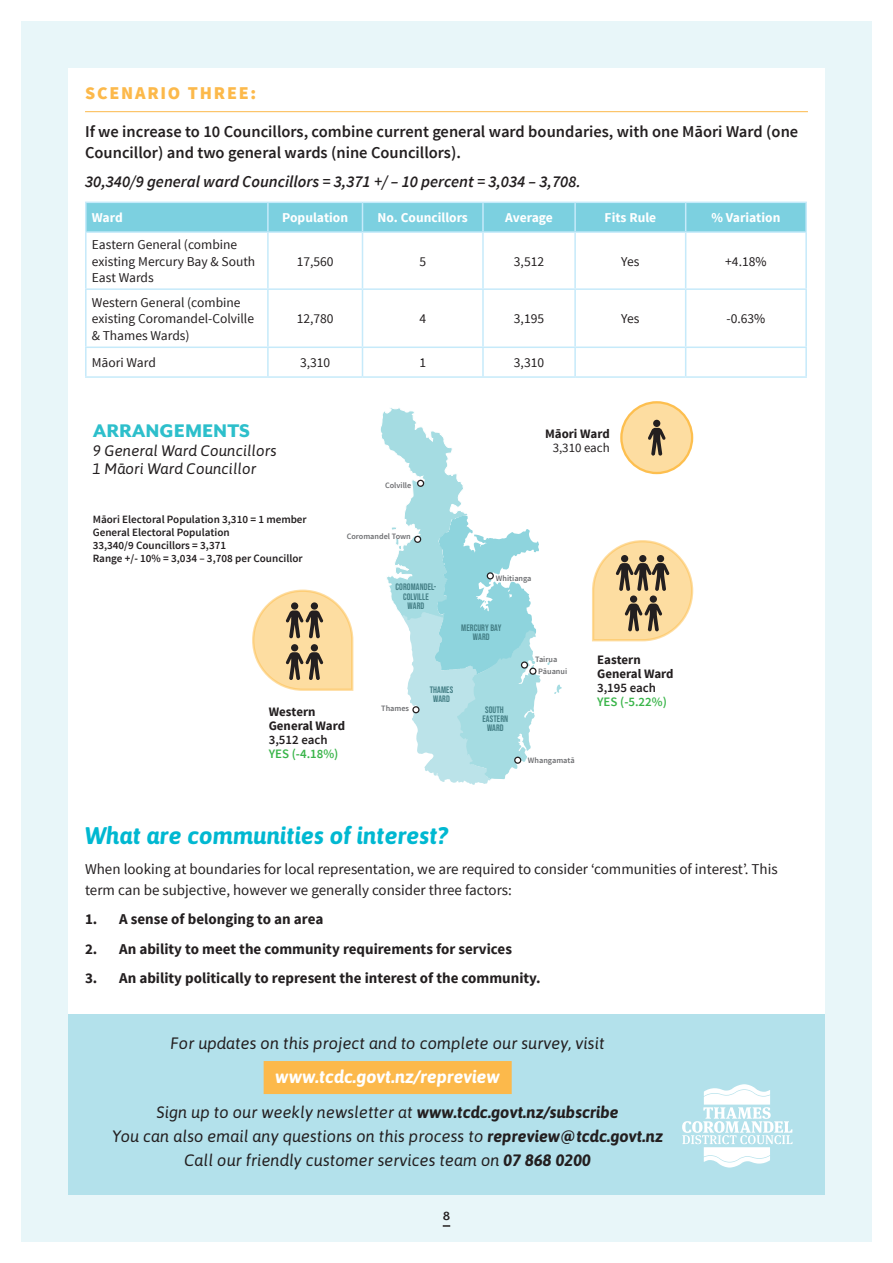
<style>
.page{position:relative;width:893px;height:1263px;background:#fff}
.page>*{position:absolute;margin:0;border:0;box-sizing:border-box;transform-origin:0 0}
.t1{font:italic 700 24px "Asap";color:#00b8d1}
.t2{font:800 21px "Mr Eaves Mod OT";color:#2dbfcb}
.t3{font:italic 700 18px "Asap";color:#fff}
.t4{font:900 18px "Source Sans Pro";letter-spacing:.1em;color:#fcb94b}
.t5{font:italic 16.5px/24px "Asap";color:#231f20;text-align:center}
.t6{font:600 16.5px/21px "Source Sans Pro";color:#231f20}
.t7{font:italic 600 16.5px "Source Sans Pro";color:#231f20}
.t8{font:italic 15.15px/18.8px "Asap";color:#231f20}
.t9{font:15px/21px "Source Sans Pro";color:#231f20}
.t10{font:700 15px "Source Sans Pro";color:#231f20}
.t11{font:13.5px/16.2px "Source Sans Pro";color:#231f20}
.t12{font:700 13.5px "Source Sans Pro";color:#fff}
.t13{font:700 13.5px "Mr Eaves Mod OT";color:#231f20}
.t14{font:700 12.9px/14.1px "Source Sans Pro";color:#231f20}
.t15{font:600 12.9px "Source Sans Pro";color:#3ab54a}
.t16{font:600 12.9px "Source Sans Pro";color:#231f20}
.t17{font:12.9px "Source Sans Pro";color:#231f20}
.t18{font:600 11.1px/12.9px "Source Sans Pro";color:#231f20}
.t19{font:9.3px/9.3px "Bebas Neue";letter-spacing:.01em;color:#437e85;text-align:center}
.t20{font:600 8.25px "Source Sans Pro";color:#6c6d70}
.s1{font-weight:700}
</style>
<div class="page">
<div style="left:21px;top:21px;width:851px;height:1221px;background:#e8f6f9"></div>
<svg style="left:443px;top:1225px;width:7px;height:2px"></svg>
<div style="left:68px;top:68px;width:757px;height:1127px;background:#fff"></div>
<hr style="left:85px;top:111px;width:723px;height:1px;background:#fcb94b">
<hr style="left:85px;top:202px;width:183px;height:1px;background:#c6eafa">
<hr style="left:85px;top:203px;width:2px;height:28px;background:#c6eafa">
<hr style="left:686px;top:202px;width:121px;height:1px;background:#c6eafa">
<div style="left:86px;top:202px;width:719px;height:29px;background:#7cd0e0"></div>
<hr style="left:805px;top:203px;width:2px;height:28px;background:#c6eafa">
<hr style="left:85px;top:231px;width:183px;height:2px;background:#c6eafa">
<hr style="left:85px;top:233px;width:2px;height:55px;background:#c6eafa">
<hr style="left:268px;top:231px;width:94px;height:2px;background:#c6eafa">
<hr style="left:267px;top:233px;width:2px;height:55px;background:#c6eafa">
<hr style="left:362px;top:231px;width:121px;height:2px;background:#c6eafa">
<hr style="left:362px;top:233px;width:1px;height:55px;background:#c6eafa">
<hr style="left:483px;top:231px;width:92px;height:2px;background:#c6eafa">
<hr style="left:482px;top:233px;width:2px;height:55px;background:#c6eafa">
<hr style="left:575px;top:231px;width:111px;height:2px;background:#c6eafa">
<hr style="left:574px;top:233px;width:2px;height:55px;background:#c6eafa">
<hr style="left:686px;top:231px;width:121px;height:2px;background:#c6eafa">
<hr style="left:685px;top:233px;width:1px;height:55px;background:#c6eafa">
<hr style="left:805px;top:233px;width:2px;height:55px;background:#c6eafa">
<hr style="left:85px;top:288px;width:183px;height:2px;background:#c6eafa">
<hr style="left:85px;top:290px;width:2px;height:56px;background:#c6eafa">
<hr style="left:268px;top:288px;width:94px;height:2px;background:#c6eafa">
<hr style="left:267px;top:290px;width:2px;height:56px;background:#c6eafa">
<hr style="left:362px;top:288px;width:121px;height:2px;background:#c6eafa">
<hr style="left:362px;top:290px;width:1px;height:56px;background:#c6eafa">
<hr style="left:483px;top:288px;width:92px;height:2px;background:#c6eafa">
<hr style="left:482px;top:290px;width:2px;height:56px;background:#c6eafa">
<hr style="left:575px;top:288px;width:111px;height:2px;background:#c6eafa">
<hr style="left:574px;top:290px;width:2px;height:56px;background:#c6eafa">
<hr style="left:686px;top:288px;width:121px;height:2px;background:#c6eafa">
<hr style="left:685px;top:290px;width:1px;height:56px;background:#c6eafa">
<hr style="left:805px;top:290px;width:2px;height:56px;background:#c6eafa">
<hr style="left:85px;top:346px;width:183px;height:2px;background:#c6eafa">
<hr style="left:85px;top:348px;width:2px;height:28px;background:#c6eafa">
<hr style="left:268px;top:346px;width:94px;height:2px;background:#c6eafa">
<hr style="left:267px;top:348px;width:2px;height:28px;background:#c6eafa">
<hr style="left:362px;top:346px;width:121px;height:2px;background:#c6eafa">
<svg style="left:362px;top:348px;width:1px;height:28px"></svg>
<hr style="left:483px;top:346px;width:92px;height:2px;background:#c6eafa">
<hr style="left:482px;top:348px;width:2px;height:28px;background:#c6eafa">
<hr style="left:575px;top:346px;width:111px;height:2px;background:#c6eafa">
<hr style="left:574px;top:348px;width:2px;height:28px;background:#c6eafa">
<hr style="left:686px;top:346px;width:121px;height:2px;background:#c6eafa">
<svg style="left:685px;top:348px;width:1px;height:28px"></svg>
<hr style="left:805px;top:348px;width:2px;height:28px;background:#c6eafa">
<hr style="left:85px;top:376px;width:183px;height:2px;background:#c6eafa">
<hr style="left:268px;top:376px;width:94px;height:2px;background:#c6eafa">
<hr style="left:362px;top:376px;width:121px;height:2px;background:#c6eafa">
<hr style="left:483px;top:376px;width:92px;height:2px;background:#c6eafa">
<hr style="left:575px;top:376px;width:111px;height:2px;background:#c6eafa">
<hr style="left:686px;top:376px;width:121px;height:2px;background:#c6eafa">
<svg style="left:554px;top:684px;width:8px;height:10px"></svg>
<svg style="left:380px;top:408px;width:161px;height:377px"></svg>
<div style="left:412px;top:706px;width:8px;height:7px;border:1px solid #231f20;border-radius:50%"></div>
<svg style="left:621px;top:402px;width:71px;height:71px;background:#fcda9b"></svg>
<div style="left:620px;top:401px;width:73px;height:73px;border:2px solid #fdbf4f;border-radius:50%"></div>
<svg style="left:648px;top:428px;width:18px;height:28px"></svg>
<div style="left:653px;top:420px;width:7px;height:7px;background:#231f20;border-radius:50%"></div>
<svg style="left:252px;top:589px;width:101px;height:102px"></svg>
<div style="left:291px;top:644px;width:7px;height:7px;background:#231f20;border-radius:50%"></div>
<div style="left:311px;top:644px;width:7px;height:7px;background:#231f20;border-radius:50%"></div>
<svg style="left:592px;top:540px;width:101px;height:101px"></svg>
<div style="left:621px;top:555px;width:7px;height:7px;background:#231f20;border-radius:50%"></div>
<div style="left:68px;top:1014px;width:757px;height:181px;background:#b3e1eb"></div>
<div style="left:264px;top:1061px;width:248px;height:33px;background:#fcb94b"></div>
<svg style="left:682px;top:1084px;width:111px;height:83px"></svg>
<p class="t4" style="left:85px;top:81px;width:173px">SCENARIO THREE:</p>
<p class="t6" style="left:85px;top:121px;width:715px">If we increase to 10 Councillors, combine current general ward boundaries, with one Māori Ward (one<br>Councillor) and two general wards (nine Councillors).</p>
<p class="t7" style="left:85px;top:171px;width:497px">30,340/9 general ward Councillors = 3,371 +/ – 10 percent = 3,034 – 3,708.</p>
<p class="t12" style="left:92px;top:209px;width:32px">Ward</p>
<p class="t12" style="left:282px;top:209px;width:67px">Population</p>
<p class="t12" style="left:378px;top:209px;width:92px">No. Councillors</p>
<p class="t12" style="left:505px;top:209px;width:49px">Average</p>
<p class="t12" style="left:605px;top:209px;width:53px">Fits Rule</p>
<p class="t12" style="left:711px;top:209px;width:71px">% Variation</p>
<p class="t11" style="left:92px;top:237px;width:165px">Eastern General (combine existing Mercury Bay &amp; South<br>East Wards</p>
<p class="t11" style="left:297px;top:253px;width:38px">17,560</p>
<p class="t11" style="left:419px;top:253px;width:8px">5</p>
<p class="t11" style="left:514px;top:253px;width:32px">3,512</p>
<p class="t11" style="left:621px;top:253px;width:20px">Yes</p>
<p class="t11" style="left:725px;top:253px;width:43px">+4.18%</p>
<p class="t11" style="left:92px;top:295px;width:164px">Western General (combine existing Coromandel-Colville &amp; Thames Wards)</p>
<p class="t11" style="left:297px;top:311px;width:38px">12,780</p>
<p class="t11" style="left:419px;top:311px;width:8px">4</p>
<p class="t11" style="left:514px;top:311px;width:32px">3,195</p>
<p class="t11" style="left:621px;top:311px;width:20px">Yes</p>
<p class="t11" style="left:726px;top:311px;width:40px">-0.63%</p>
<p class="t11" style="left:92px;top:355px;width:66px">Māori Ward</p>
<p class="t11" style="left:300px;top:355px;width:32px">3,310</p>
<p class="t11" style="left:419px;top:355px;width:8px">1</p>
<p class="t11" style="left:514px;top:355px;width:32px">3,310</p>
<p class="t2" style="left:93px;top:419px;width:159px">ARRANGEMENTS</p>
<p class="t8" style="left:93px;top:440px;width:185px">9 General Ward Councillors<br>1 Māori Ward Councillor</p>
<p class="t20" style="left:385px;top:480px;width:28px">Colville</p>
<p class="t14" style="left:545px;top:427px;width:66px">Māori Ward</p>
<p class="t17" style="left:553px;top:439px;width:59px">3,310 each</p>
<p class="t18" style="left:93px;top:513px;width:216px">Māori Electoral Population 3,310 = 1 member General Electoral Population<br>33,340/9 Councillors = 3,371<br>Range +/- 10% = 3,034 – 3,708 per Councillor</p>
<p class="t20" style="left:347px;top:531px;width:66px">Coromandel Town</p>
<p class="t19" style="left:396px;top:582px;width:42px">COROMANDEL-<br>COLVILLE<br>WARD</p>
<p class="t19" style="left:430px;top:685px;width:25px">THAMES<br>WARD</p>
<p class="t14" style="left:269px;top:705px;width:78px">Western<br>General Ward</p>
<p class="t16" style="left:269px;top:732px;width:60px">3,512 each</p>
<p class="t15" style="left:269px;top:746px;width:71px">YES (-4.18%)</p>
<p class="t20" style="left:381px;top:703px;width:29px">Thames</p>
<p class="t20" style="left:496px;top:573px;width:37px">Whitianga</p>
<p class="t19" style="left:461px;top:622px;width:42px">MERCURY BAY<br>WARD</p>
<p class="t19" style="left:482px;top:705px;width:27px">SOUTH<br>EASTERN<br>WARD</p>
<p class="t20" style="left:535px;top:654px;width:24px">Tairua</p>
<p class="t20" style="left:538px;top:666px;width:30px">Pāuanui</p>
<p class="t20" style="left:528px;top:755px;width:48px">Whangamatā</p>
<p class="t14" style="left:597px;top:653px;width:78px">Eastern<br>General Ward</p>
<p class="t16" style="left:597px;top:679px;width:60px">3,195 each</p>
<p class="t15" style="left:597px;top:693px;width:71px">YES (-5.22%)</p>
<p class="t1" style="left:85px;top:819px;width:365px">What are communities of interest?</p>
<p class="t9" style="left:85px;top:858px;width:694px">When looking at boundaries for local representation, we are required to consider ‘communities of interest’. This term can be subjective, however we generally consider three factors:</p>
<p class="t10" style="left:85px;top:909px;width:240px">1. A sense of belonging to an area</p>
<p class="t10" style="left:85px;top:939px;width:428px">2. An ability to meet the community requirements for services</p>
<p class="t10" style="left:85px;top:968px;width:457px">3. An ability politically to represent the interest of the community.</p>
<p class="t5" style="left:171px;top:1030px;width:436px">For updates on this project and to complete our survey, visit</p>
<p class="t3" style="left:275px;top:1064px;width:226px">www.tcdc.govt.nz/repreview</p>
<p class="t5" style="left:112px;top:1099px;width:552px">Sign up to our weekly newsletter at <span class="s1">www.tcdc.govt.nz/subscribe<br></span>You can also email any questions on this process to <span class="s1">repreview@tcdc.govt.nz<br></span>Call our friendly customer services team on <span class="s1">07 868 0200</span></p>
<p class="t13" style="left:443px;top:1209px;width:9px">8</p>
</div>
